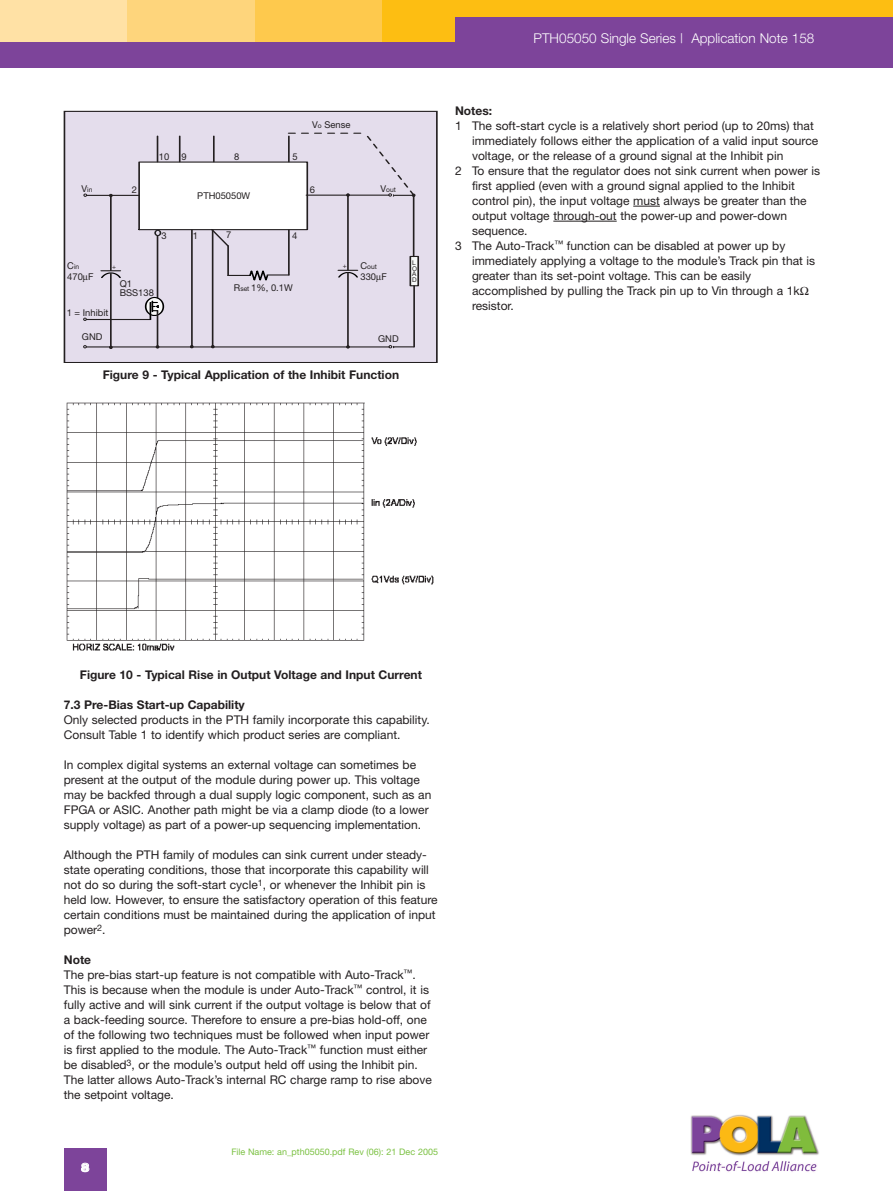
<style>
.page{position:relative;width:893px;height:1191px;background:#fff}
.page>*{position:absolute;margin:0;border:0;box-sizing:border-box;transform-origin:0 0}
.t1{font:300 13.5px "Helvetica Neue";color:#fff}
.t2{font:12px/15px "Helvetica Neue";color:#231f20}
.t3{font:700 12px "Helvetica Neue";color:#231f20}
.t4{font:900 12px "Helvetica Neue";color:#fff}
.t5{font:9.45px/9.4px "Helvetica Neue";color:#231f20}
.t6{font:9px "Helvetica Neue";color:#7bc142}
.t7{font:6.75px "Helvetica Neue";color:#231f20}
.t8{font:6.45px/5.6px "Helvetica Neue";color:#231f20;text-align:justify}
.s1{font-size:9.45px}
.s2{font-size:6.75px}
.s3{font-weight:700}
</style>
<div class="page">
<div style="left:0;top:0;width:128px;height:43px;background:#ffe1a5"></div>
<div style="left:128px;top:0;width:127px;height:43px;background:#fed57c"></div>
<div style="left:255px;top:0;width:128px;height:43px;background:#fec94d"></div>
<div style="left:383px;top:0;width:510px;height:43px;background:#fdbe12"></div>
<div style="left:455px;top:17px;width:438px;height:26px;background:#7d449a"></div>
<div style="left:0;top:43px;width:893px;height:25px;background:#7d449a"></div>
<div style="left:64px;top:1148px;width:42px;height:43px;background:#7d449a"></div>
<svg style="left:633px;top:206px;width:27px;height:1px"></svg>
<svg style="left:553px;top:221px;width:15px;height:1px"></svg>
<hr style="left:568px;top:221px;width:49px;height:1px;background:#231f20">
<div style="left:64px;top:111px;width:373px;height:251px;background:#e4ddec"></div>
<div style="left:64px;top:111px;width:373px;height:252px;border:1px solid #231f20"></div>
<div style="left:139px;top:162px;width:168px;height:68px;background:#fff"></div>
<svg style="left:157px;top:136px;width:1px;height:25px"></svg>
<div style="left:138px;top:161px;width:170px;height:69px;border:1px solid #231f20"></div>
<svg style="left:179px;top:136px;width:1px;height:26px"></svg>
<svg style="left:213px;top:136px;width:1px;height:26px"></svg>
<hr style="left:288px;top:136px;width:2px;height:26px;background:#231f20">
<hr style="left:347px;top:196px;width:2px;height:74px;background:#231f20">
<svg style="left:337px;top:270px;width:22px;height:8px"></svg>
<hr style="left:347px;top:272px;width:2px;height:74px;background:#231f20">
<hr style="left:87px;top:346px;width:302px;height:1px;background:#231f20">
<hr style="left:157px;top:235px;width:1px;height:67px;background:#231f20">
<hr style="left:191px;top:230px;width:2px;height:116px;background:#231f20">
<hr style="left:227px;top:246px;width:2px;height:29px;background:#231f20">
<hr style="left:288px;top:230px;width:2px;height:45px;background:#231f20">
<div style="left:154px;top:230px;width:7px;height:6px;border:1px solid #232223;border-radius:50%"></div>
<hr style="left:212px;top:230px;width:1px;height:117px;background:#231f20">
<svg style="left:209px;top:228px;width:21px;height:19px"></svg>
<hr style="left:87px;top:195px;width:52px;height:1px;background:#231f20">
<hr style="left:110px;top:196px;width:2px;height:74px;background:#231f20">
<svg style="left:100px;top:270px;width:21px;height:8px"></svg>
<hr style="left:110px;top:273px;width:2px;height:74px;background:#231f20">
<svg style="left:83px;top:345px;width:4px;height:3px"></svg>
<hr style="left:87px;top:319px;width:64px;height:1px;background:#231f20">
<svg style="left:83px;top:318px;width:4px;height:3px"></svg>
<hr style="left:157px;top:311px;width:1px;height:36px;background:#231f20">
<div style="left:410px;top:256px;width:8px;height:30px;background:#f7f9f9"></div>
<div style="left:410px;top:256px;width:9px;height:30px;border:1px solid #231f20"></div>
<hr style="left:413px;top:195px;width:1px;height:62px;background:#231f20">
<svg style="left:389px;top:345px;width:25px;height:4px"></svg>
<hr style="left:413px;top:286px;width:2px;height:61px;background:#231f20">
<svg style="left:144px;top:296px;width:21px;height:23px"></svg>
<svg style="left:289px;top:132px;width:127px;height:65px"></svg>
<svg style="left:228px;top:270px;width:40px;height:11px"></svg>
<hr style="left:267px;top:274px;width:22px;height:2px;background:#231f20">
<img style="left:66px;top:402px;width:368px;height:249px">
<img style="left:690px;top:1114px;width:129px;height:58px">
<p class="t7" style="left:81px;top:187px;width:12px"><span class="s1">V</span>in</p>
<p class="t5" style="left:312px;top:121px;width:40px">V Sense</p>
<p class="t5" style="left:164px;top:152px;width:7px">0</p>
<p class="t5" style="left:182px;top:152px;width:7px">9</p>
<p class="t5" style="left:234px;top:152px;width:7px">8</p>
<p class="t5" style="left:197px;top:192px;width:54px">PTH05050W</p>
<p class="t5" style="left:292px;top:153px;width:7px">5</p>
<p class="t5" style="left:132px;top:186px;width:7px">2</p>
<p class="t5" style="left:310px;top:186px;width:7px">6</p>
<p class="t7" style="left:381px;top:187px;width:17px"><span class="s1">V</span>out</p>
<p class="t7" style="left:67px;top:264px;width:13px"><span class="s1">C</span>in</p>
<p class="t5" style="left:67px;top:273px;width:28px">470 F</p>
<p class="t5" style="left:67px;top:308px;width:43px">1 = Inhibit</p>
<p class="t5" style="left:82px;top:333px;width:22px">GND</p>
<p class="t5" style="left:226px;top:231px;width:7px">7</p>
<p class="t5" style="left:162px;top:231px;width:7px">3</p>
<p class="t5" style="left:292px;top:231px;width:7px">4</p>
<p class="t5" style="left:120px;top:279px;width:36px">Q1<br>BSS138</p>
<p class="t5" style="left:234px;top:284px;width:60px">R<span class="s2">set</span> 1%, 0.1W</p>
<p class="t7" style="left:361px;top:264px;width:18px"><span class="s1">C</span>out</p>
<p class="t5" style="left:361px;top:273px;width:28px">330 F</p>
<p class="t5" style="left:378px;top:335px;width:22px">GND</p>
<p class="t3" style="left:103px;top:370px;width:298px">Figure 9 - Typical Application of the Inhibit Function</p>
<p class="t8" style="left:412px;top:266px;width:6px">O A D</p>
<p class="t1" style="left:534px;top:33px;width:282px">PTH05050 Single Series | Application Note 158</p>
<p class="t3" style="left:455px;top:106px;width:39px">Notes:</p>
<p class="t2" style="left:455px;top:119px;width:360px">1 The soft-start cycle is a relatively short period (up to 20ms) that</p>
<p class="t2" style="left:472px;top:134px;width:348px">immediately follows either the application of a valid input source</p>
<p class="t2" style="left:472px;top:149px;width:313px">voltage, or the release of a ground signal at the Inhibit pin</p>
<p class="t2" style="left:455px;top:164px;width:367px">2 To ensure that the regulator does not sink current when power is</p>
<p class="t2" style="left:472px;top:179px;width:324px">first applied (even with a ground signal applied to the Inhibit</p>
<p class="t2" style="left:472px;top:194px;width:336px">control pin), the input voltage must always be greater than the</p>
<p class="t2" style="left:472px;top:209px;width:317px">output voltage through-out the power-up and power-down</p>
<p class="t2" style="left:472px;top:224px;width:57px">sequence.</p>
<p class="t2" style="left:455px;top:239px;width:332px">3 The Auto-Track<sup>™</sup> function can be disabled at power up by</p>
<p class="t2" style="left:472px;top:254px;width:345px">immediately applying a voltage to the module’s Track pin that is</p>
<p class="t2" style="left:472px;top:269px;width:281px">greater than its set-point voltage. This can be easily</p>
<p class="t2" style="left:472px;top:284px;width:329px">accomplished by pulling the Track pin up to Vin through a 1k</p>
<p class="t2" style="left:472px;top:299px;width:43px">resistor.</p>
<p class="t3" style="left:80px;top:670px;width:344px">Figure 10 - Typical Rise in Output Voltage and Input Current</p>
<p class="t3" style="left:64px;top:700px;width:182px">7.3 Pre-Bias Start-up Capability</p>
<p class="t2" style="left:64px;top:713px;width:367px">Only selected products in the PTH family incorporate this capability.<br>Consult Table 1 to identify which product series are compliant.</p>
<p class="t2" style="left:64px;top:758px;width:369px">In complex digital systems an external voltage can sometimes be present at the output of the module during power up. This voltage may be backfed through a dual supply logic component, such as an FPGA or ASIC. Another path might be via a clamp diode (to a lower supply voltage) as part of a power-up sequencing implementation.</p>
<p class="t2" style="left:64px;top:848px;width:375px">Although the PTH family of modules can sink current under steady&shy;state operating conditions, those that incorporate this capability will not do so during the soft-start cycle<sup>1</sup>, or whenever the Inhibit pin is held low. However, to ensure the satisfactory operation of this feature certain conditions must be maintained during the application of input power<sup>2</sup>.</p>
<p class="t2" style="left:64px;top:953px;width:370px"><span class="s3">Note<br></span>The pre-bias start-up feature is not compatible with Auto-Track<sup>™</sup>.<br>This is because when the module is under Auto-Track<sup>™</sup> control, it is fully active and will sink current if the output voltage is below that of a back-feeding source. Therefore to ensure a pre-bias hold-off, one of the following two techniques must be followed when input power is first applied to the module. The Auto-Track<sup>™</sup> function must either be disabled<sup>3</sup>, or the module’s output held off using the Inhibit pin.<br>The latter allows Auto-Track’s internal RC charge ramp to rise above the setpoint voltage.</p>
<p class="t4" style="left:81px;top:1163px;width:10px">8</p>
<p class="t6" style="left:231px;top:1148px;width:208px">File Name: an_pth05050.pdf Rev (06): 21 Dec 2005</p>
</div>
